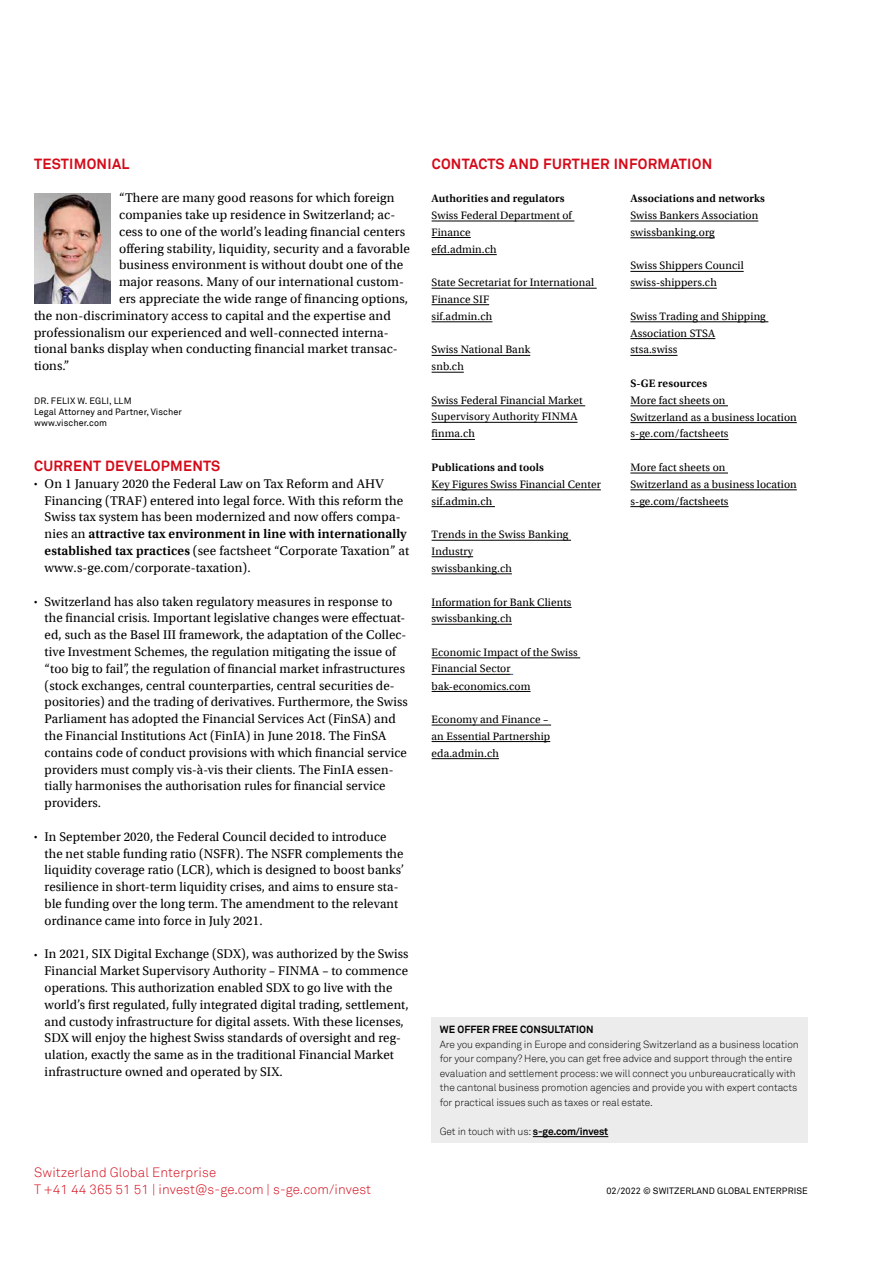
<style>
.page{position:relative;width:893px;height:1263px;background:#fff}
.page>*{position:absolute;margin:0;border:0;box-sizing:border-box;transform-origin:0 0}
.t1{font:14.4px "Akkurat S GE Bold";letter-spacing:.02em;color:#d40a19}
.t2{font:13.2px/16.8px "Utopia S GE Regular";letter-spacing:.01em;color:#000}
.t3{font:13.2px/16.8px "Akkurat S GE Light";letter-spacing:.01em;color:#d40a19}
.t4{font:13.2px "Utopia S GE Semibold";letter-spacing:.01em;color:#000}
.t5{font:11.25px/16.8px "Utopia S GE Regular";letter-spacing:.01em;color:#000}
.t6{font:11.25px "Utopia S GE Semibold";letter-spacing:.01em;color:#000}
.t7{font:10.2px/14.5px "Akkurat S GE Light";letter-spacing:-.01em;color:#000}
.t8{font:10.2px "Akkurat S GE Bold";letter-spacing:.01em;color:#000}
.t9{font:9px/11.2px "Akkurat S GE Regular";letter-spacing:.01em;color:#000}
.s1{font-size:8.25px}
.s2{font-family:"Utopia S GE Regular"}
.s3{font-family:"Utopia S GE Semibold"}
.s4{font-family:"Akkurat S GE Bold"}
</style>
<div class="page">
<hr style="left:432px;top:221px;width:142px;height:1px;background:#000">
<hr style="left:432px;top:237px;width:39px;height:1px;background:#000">
<hr style="left:432px;top:254px;width:65px;height:1px;background:#000">
<hr style="left:432px;top:288px;width:165px;height:1px;background:#000">
<hr style="left:432px;top:304px;width:57px;height:1px;background:#000">
<hr style="left:432px;top:321px;width:60px;height:1px;background:#000">
<hr style="left:432px;top:355px;width:98px;height:1px;background:#000">
<hr style="left:432px;top:372px;width:32px;height:1px;background:#000">
<hr style="left:432px;top:405px;width:153px;height:1px;background:#000">
<hr style="left:432px;top:422px;width:145px;height:1px;background:#000">
<hr style="left:432px;top:439px;width:43px;height:1px;background:#000">
<hr style="left:432px;top:489px;width:169px;height:1px;background:#000">
<hr style="left:432px;top:506px;width:63px;height:1px;background:#000">
<hr style="left:432px;top:540px;width:139px;height:1px;background:#000">
<hr style="left:432px;top:556px;width:41px;height:1px;background:#000">
<hr style="left:432px;top:573px;width:80px;height:1px;background:#000">
<hr style="left:432px;top:607px;width:140px;height:1px;background:#000">
<hr style="left:432px;top:624px;width:80px;height:1px;background:#000">
<hr style="left:432px;top:657px;width:148px;height:1px;background:#000">
<hr style="left:432px;top:674px;width:79px;height:1px;background:#000">
<hr style="left:432px;top:691px;width:99px;height:1px;background:#000">
<hr style="left:432px;top:725px;width:119px;height:1px;background:#000">
<hr style="left:432px;top:741px;width:118px;height:1px;background:#000">
<hr style="left:432px;top:758px;width:67px;height:1px;background:#000">
<hr style="left:630px;top:221px;width:128px;height:1px;background:#000">
<hr style="left:630px;top:237px;width:85px;height:1px;background:#000">
<hr style="left:630px;top:271px;width:114px;height:1px;background:#000">
<hr style="left:630px;top:288px;width:87px;height:1px;background:#000">
<hr style="left:630px;top:321px;width:138px;height:1px;background:#000">
<hr style="left:630px;top:338px;width:85px;height:1px;background:#000">
<hr style="left:630px;top:355px;width:47px;height:1px;background:#000">
<hr style="left:630px;top:405px;width:98px;height:1px;background:#000">
<hr style="left:630px;top:422px;width:167px;height:1px;background:#000">
<hr style="left:630px;top:439px;width:99px;height:1px;background:#000">
<hr style="left:630px;top:473px;width:98px;height:1px;background:#000">
<hr style="left:630px;top:489px;width:167px;height:1px;background:#000">
<hr style="left:630px;top:506px;width:99px;height:1px;background:#000">
<img style="left:34px;top:193px;width:77px;height:110px">
<div style="left:432px;top:1017px;width:376px;height:126px;background:#ececec"></div>
<hr style="left:533px;top:1136px;width:75px;height:1px;background:#000">
<p class="t1" style="left:34px;top:153px;width:97px">TESTIMONIAL</p>
<p class="t1" style="left:432px;top:153px;width:282px">CONTACTS AND FURTHER INFORMATION</p>
<p class="t2" style="left:119px;top:189px;width:277px">“There are many good reasons for which foreign</p>
<p class="t2" style="left:119px;top:205px;width:278px">companies take up residence in Switzerland; ac-</p>
<p class="t2" style="left:119px;top:222px;width:288px">cess to one of the world’s leading financial centers</p>
<p class="t2" style="left:119px;top:239px;width:292px">offering stability, liquidity, security and a favorable</p>
<p class="t2" style="left:119px;top:256px;width:286px">business environment is without doubt one of the</p>
<p class="t2" style="left:119px;top:273px;width:286px">major reasons. Many of our international custom-</p>
<p class="t2" style="left:119px;top:289px;width:291px">ers appreciate the wide range of financing options,</p>
<p class="t2" style="left:34px;top:306px;width:358px">the non-discriminatory access to capital and the expertise and</p>
<p class="t2" style="left:34px;top:323px;width:356px">professionalism our experienced and well-connected interna-</p>
<p class="t2" style="left:34px;top:340px;width:365px">tional banks display when conducting financial market transac-</p>
<p class="t2" style="left:34px;top:357px;width:37px">tions.”</p>
<p class="t9" style="left:34px;top:395px;width:149px">DR. FELIX W. EGLI, LLM<br>Legal Attorney and Partner, Vischer www.vischer.com</p>
<p class="t6" style="left:432px;top:190px;width:134px">Authorities and regulators</p>
<p class="t5" style="left:432px;top:206px;width:142px">Swiss Federal Department of<br>Finance<br>efd.admin.ch</p>
<p class="t5" style="left:432px;top:273px;width:164px">State Secretariat for International<br>Finance SIF<br>sif.admin.ch</p>
<p class="t5" style="left:432px;top:341px;width:100px">Swiss National Bank snb.ch</p>
<p class="t5" style="left:432px;top:391px;width:153px">Swiss Federal Financial Market<br>Supervisory Authority FINMA finma.ch</p>
<p class="t6" style="left:432px;top:459px;width:114px">Publications and tools</p>
<p class="t5" style="left:432px;top:475px;width:171px">Key Figures Swiss Financial Center sif.admin.ch</p>
<p class="t5" style="left:432px;top:525px;width:138px">Trends in the Swiss Banking<br>Industry<br>swissbanking.ch</p>
<p class="t5" style="left:432px;top:593px;width:141px">Information for Bank Clients swissbanking.ch</p>
<p class="t5" style="left:432px;top:643px;width:148px">Economic Impact of the Swiss<br>Financial Sector bak-economics.com</p>
<p class="t5" style="left:432px;top:710px;width:120px">Economy and Finance – an Essential Partnership eda.admin.ch</p>
<p class="t6" style="left:630px;top:190px;width:136px">Associations and networks</p>
<p class="t5" style="left:630px;top:206px;width:129px">Swiss Bankers Association swissbanking.org</p>
<p class="t5" style="left:630px;top:257px;width:115px">Swiss Shippers Council swiss-shippers.ch</p>
<p class="t5" style="left:630px;top:307px;width:137px">Swiss Trading and Shipping<br>Association STSA<br>stsa.swiss</p>
<p class="t6" style="left:630px;top:375px;width:78px">S-GE resources</p>
<p class="t5" style="left:630px;top:391px;width:168px">More fact sheets on<br>Switzerland as a business location s-ge.com/factsheets</p>
<p class="t5" style="left:630px;top:458px;width:168px">More fact sheets on<br>Switzerland as a business location s-ge.com/factsheets</p>
<p class="t1" style="left:34px;top:455px;width:188px">CURRENT DEVELOPMENTS</p>
<p class="t2" style="left:45px;top:474px;width:360px;text-indent:-11px"><span class="s1">•</span> On 1 January 2020 the Federal Law on Tax Reform and AHV<br>Financing (TRAF) entered into legal force. With this reform the<br>Swiss tax system has been modernized and now offers compa-</p>
<p class="t4" style="left:45px;top:524px;width:364px"><span class="s2">nies an</span> attractive tax environment in line with internationally</p>
<p class="t2" style="left:45px;top:541px;width:366px"><span class="s3">established tax practices</span> (see factsheet “Corporate Taxation” at www.s-ge.com/corporate-taxation).</p>
<p class="t2" style="left:45px;top:592px;width:365px;text-indent:-11px"><span class="s1">•</span> Switzerland has also taken regulatory measures in response to the financial crisis. Important legislative changes were effectuat&shy;ed, such as the Basel III framework, the adaptation of the Collec&shy;tive Investment Schemes, the regulation mitigating the issue of “too big to fail”, the regulation of financial market infrastructures (stock exchanges, central counterparties, central securities de&shy;positories) and the trading of derivatives. Furthermore, the Swiss Parliament has adopted the Financial Services Act (FinSA) and the Financial Institutions Act (FinIA) in June 2018. The FinSA contains code of conduct provisions with which financial service providers must comply vis-à-vis their clients. The FinIA essen&shy;tially harmonises the authorisation rules for financial service providers.</p>
<p class="t2" style="left:45px;top:827px;width:361px;text-indent:-11px"><span class="s1">•</span> In September 2020, the Federal Council decided to introduce the net stable funding ratio (NSFR). The NSFR complements the liquidity coverage ratio (LCR), which is designed to boost banks’ resilience in short-term liquidity crises, and aims to ensure sta&shy;ble funding over the long term. The amendment to the relevant ordinance came into force in July 2021.</p>
<p class="t2" style="left:45px;top:945px;width:365px;text-indent:-11px"><span class="s1">•</span> In 2021, SIX Digital Exchange (SDX), was authorized by the Swiss Financial Market Supervisory Authority – FINMA – to commence operations. This authorization enabled SDX to go live with the world’s first regulated, fully integrated digital trading, settlement, and custody infrastructure for digital assets. With these licenses, SDX will enjoy the highest Swiss standards of oversight and reg&shy;ulation, exactly the same as in the traditional Financial Market infrastructure owned and operated by SIX.</p>
<p class="t8" style="left:440px;top:1022px;width:155px">WE OFFER FREE CONSULTATION</p>
<p class="t7" style="left:440px;top:1036px;width:360px">Are you expanding in Europe and considering Switzerland as a business location for your company? Here, you can get free advice and support through the entire evaluation and settlement process: we will connect you unbureaucratically with the cantonal business promotion agencies and provide you with expert contacts for practical issues such as taxes or real estate.</p>
<p class="t7" style="left:440px;top:1123px;width:170px">Get in touch with us: <span class="s4">s-ge.com/invest</span></p>
<p class="t3" style="left:34px;top:1163px;width:339px">Switzerland Global Enterprise<br>T +41 44 365 51 51 | invest@s-ge.com | s-ge.com/invest</p>
<p class="t9" style="left:606px;top:1184px;width:203px">02/2022 © SWITZERLAND GLOBAL ENTERPRISE</p>
</div>
